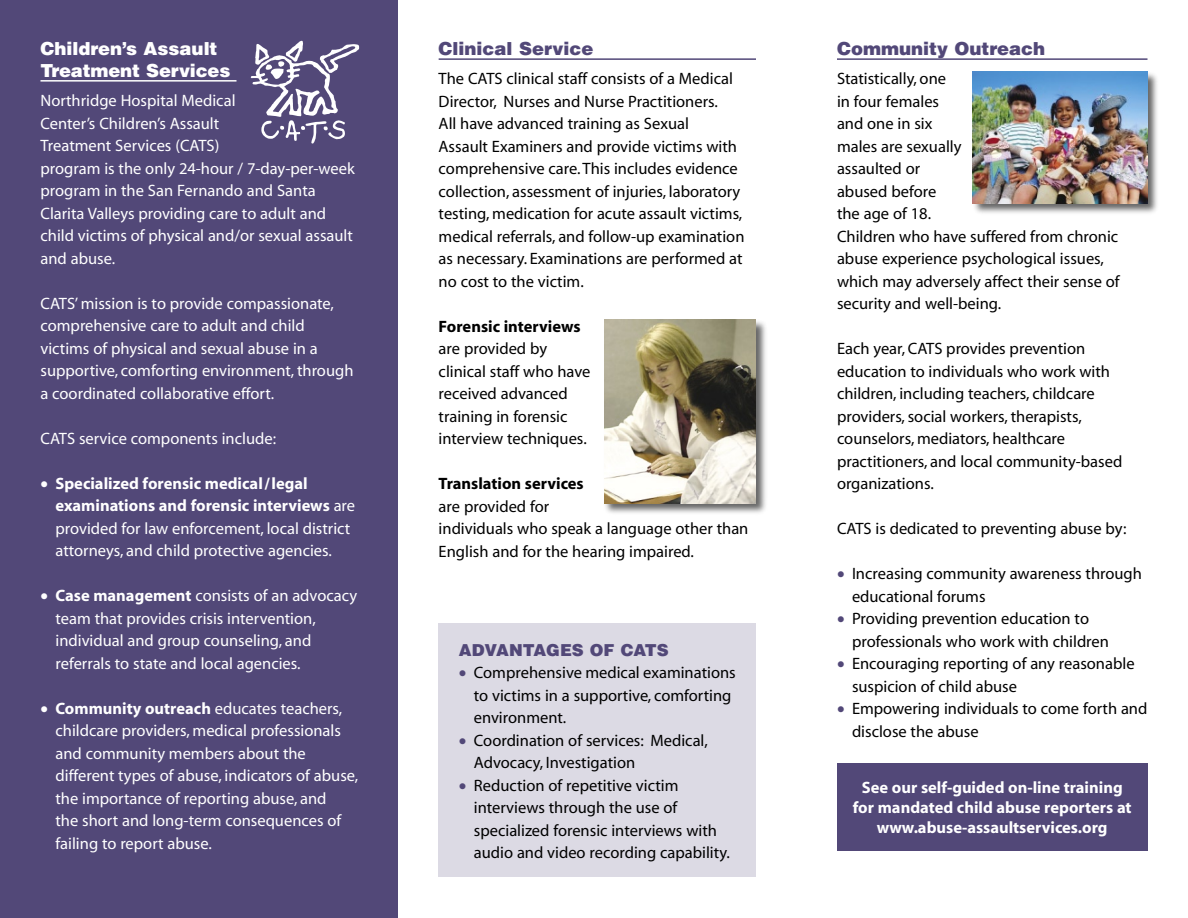
<style>
.page{position:relative;width:1188px;height:918px;background:#fff}
.page>*{position:absolute;margin:0;border:0;box-sizing:border-box;transform-origin:0 0}
.t1{font:900 18px/21.8px "Helvetica";letter-spacing:-.01em;color:#fff}
.t2{font:900 18px "Helvetica";color:#524878}
.t3{font:16.5px/22.5px "Myriad";color:#000}
.t4{font:16.5px/22.5px "Myriad";color:#fff}
.t5{font:700 16.5px/20px "Myriad";color:#fff;text-align:center}
.t6{font:700 16.5px "Myriad";color:#000}
.t7{font:900 16.5px "Helvetica";color:#524878}
.s1{font-weight:700}
.s2{color:#524878}
</style>
<div class="page">
<div style="left:0;top:0;width:398px;height:918px;background:#524878"></div>
<hr style="left:837px;top:58px;width:311px;height:2px;background:#524878">
<hr style="left:40px;top:80px;width:197px;height:2px;background:#fff">
<hr style="left:439px;top:58px;width:317px;height:2px;background:#524878">
<div style="left:439px;top:623px;width:317px;height:254px;background:#dcdae4"></div>
<div style="left:971px;top:70px;width:189px;height:146px;background:#000;opacity:.6"></div>
<img style="left:973px;top:72px;width:175px;height:131px">
<div style="left:837px;top:763px;width:311px;height:87px;background:#524878"></div>
<div style="left:603px;top:318px;width:165px;height:198px;background:#000;opacity:.6"></div>
<img style="left:604px;top:320px;width:152px;height:183px">
<svg style="left:250px;top:40px;width:110px;height:103px"></svg>
<p class="t1" style="left:40px;top:37px;width:191px">Children’s Assault<br>Treatment Services</p>
<p class="t4" style="left:40px;top:90px;width:316px">Northridge Hospital Medical<br>Center’s Children’s Assault<br>Treatment Services (CATS)<br>program is the only 24-hour / 7-day-per-week program in the San Fernando and Santa Clarita Valleys providing care to adult and child victims of physical and/or sexual assault and abuse.</p>
<p class="t4" style="left:40px;top:293px;width:315px">CATS’ mission is to provide compassionate, comprehensive care to adult and child victims of physical and sexual abuse in a supportive, comforting environment, through a coordinated collaborative effort.</p>
<p class="t4" style="left:40px;top:428px;width:237px">CATS service components include:</p>
<p class="t4" style="left:56px;top:473px;width:301px;text-indent:-15px">• <span class="s1">Specialized forensic medical/legal examinations and forensic interviews</span> are provided for law enforcement, local district attorneys, and child protective agencies.</p>
<p class="t4" style="left:56px;top:585px;width:303px;text-indent:-15px">• <span class="s1">Case management</span> consists of an advocacy team that provides crisis intervention, individual and group counseling, and referrals to state and local agencies.</p>
<p class="t4" style="left:56px;top:698px;width:304px;text-indent:-15px">• <span class="s1">Community outreach</span> educates teachers, childcare providers, medical professionals and community members about the different types of abuse, indicators of abuse, the importance of reporting abuse, and<br>the short and long-term consequences of failing to report abuse.</p>
<p class="t2" style="left:439px;top:37px;width:156px">Clinical Service</p>
<p class="t3" style="left:439px;top:68px;width:307px">The CATS clinical staff consists of a Medical Director, Nurses and Nurse Practitioners.<br>All have advanced training as Sexual<br>Assault Examiners and provide victims with comprehensive care. This includes evidence collection, assessment of injuries, laboratory testing, medication for acute assault victims, medical referrals, and follow-up examination as necessary. Examinations are performed at no cost to the victim.</p>
<p class="t6" style="left:439px;top:318px;width:143px">Forensic interviews</p>
<p class="t3" style="left:439px;top:338px;width:153px">are provided by clinical staff who have received advanced training in forensic interview techniques.</p>
<p class="t6" style="left:439px;top:475px;width:147px">Translation services</p>
<p class="t3" style="left:439px;top:496px;width:311px">are provided for<br>individuals who speak a language other than<br>English and for the hearing impaired.</p>
<p class="t2" style="left:837px;top:37px;width:210px">Community Outreach</p>
<p class="t3" style="left:837px;top:68px;width:284px">Statistically, one<br>in four females<br>and one in six<br>males are sexually<br>assaulted or<br>abused before<br>the age of 18.<br>Children who have suffered from chronic abuse experience psychological issues, which may adversely affect their sense of security and well-being.</p>
<p class="t3" style="left:837px;top:338px;width:287px">Each year, CATS provides prevention education to individuals who work with children, including teachers, childcare providers, social workers, therapists, counselors, mediators, healthcare practitioners, and local community-based organizations.</p>
<p class="t3" style="left:837px;top:518px;width:291px">CATS is dedicated to preventing abuse by:</p>
<p class="t3" style="left:852px;top:563px;width:292px;text-indent:-15px"><span class="s2">•</span> Increasing community awareness through educational forums</p>
<p class="t3" style="left:852px;top:608px;width:259px;text-indent:-15px"><span class="s2">•</span> Providing prevention education to professionals who work with children</p>
<p class="t3" style="left:852px;top:653px;width:284px;text-indent:-15px"><span class="s2">•</span> Encouraging reporting of any reasonable suspicion of child abuse</p>
<p class="t3" style="left:852px;top:698px;width:297px;text-indent:-15px"><span class="s2">•</span> Empowering individuals to come forth and disclose the abuse</p>
<p class="t7" style="left:459px;top:639px;width:211px">ADVANTAGES OF CATS</p>
<p class="t3" style="left:474px;top:662px;width:263px;text-indent:-15px"><span class="s2">•</span> Comprehensive medical examinations to victims in a supportive, comforting environment.</p>
<p class="t3" style="left:474px;top:729px;width:236px;text-indent:-15px"><span class="s2">•</span> Coordination of services: Medical,<br>Advocacy, Investigation</p>
<p class="t3" style="left:474px;top:774px;width:257px;text-indent:-15px"><span class="s2">•</span> Reduction of repetitive victim interviews through the use of specialized forensic interviews with audio and video recording capability.</p>
<p class="t5" style="left:853px;top:778px;width:280px">See our self-guided on-line training for mandated child abuse reporters at www.abuse-assaultservices.org</p>
</div>
